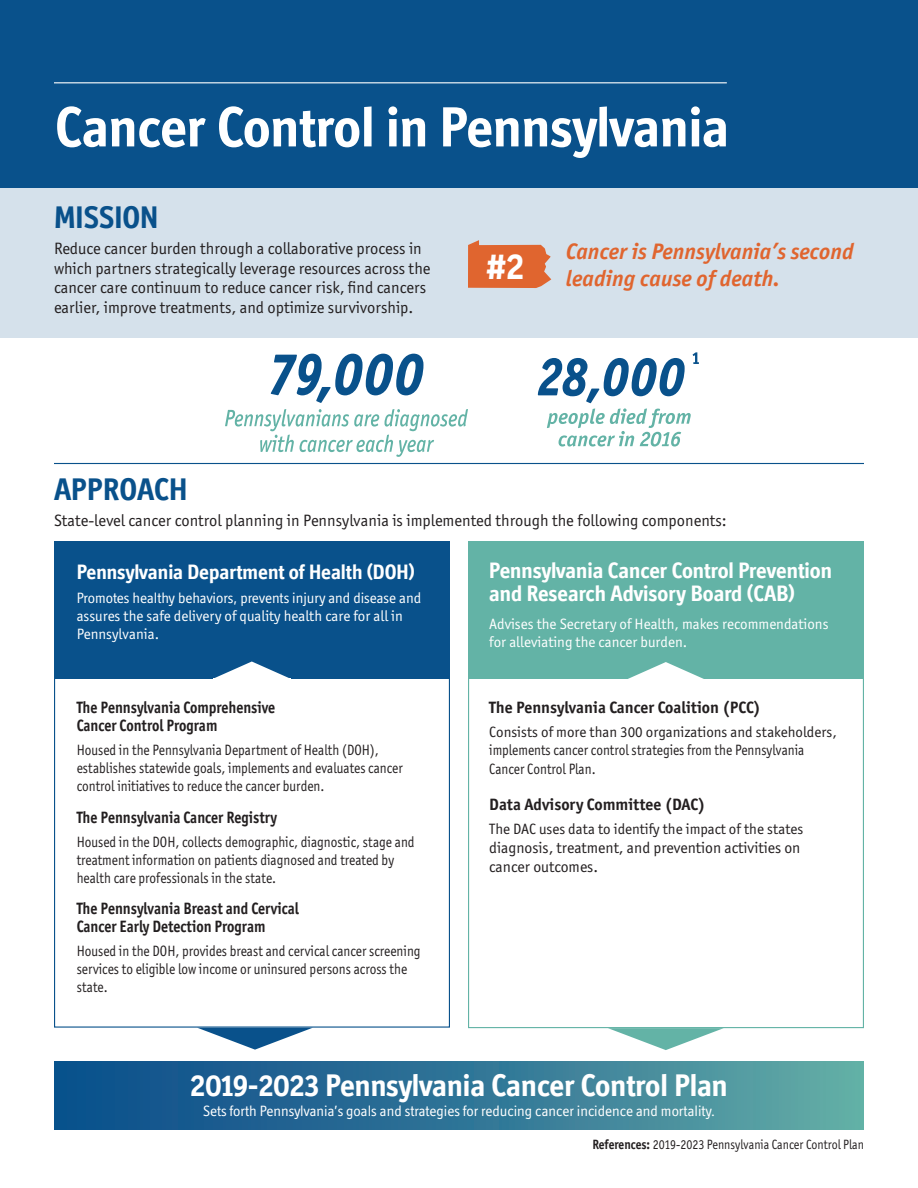
<style>
.page{position:relative;width:918px;height:1188px;background:#fff}
.page>*{position:absolute;margin:0;border:0;box-sizing:border-box;transform-origin:0 0}
.t1{font:700 57px "Officina Display ITC Std";color:#fff}
.t2{font:700 37.5px "Officina Display ITC Std";color:#fff}
.t3{font:700 31.5px "Officina Display ITC Std";letter-spacing:-.005em;color:#fff}
.t4{font:700 31.5px "Officina Display ITC Std";color:#09518b}
.t5{font:700 22.5px/22.5px "Officina Display ITC Std";color:#fff}
.t6{font:italic 700 22.5px "Officina Sans ITC Std";color:#e0652f}
.t7{font:700 21px "Officina Display ITC Std";color:#fff}
.t8{font:16.5px/19.8px "Officina Sans ITC Std";color:#231f20}
.t9{font:700 16.5px/18px "Officina Sans ITC Std";color:#231f20;scale:.89 1}
.t10{font:700 16.5px "Officina Sans ITC Std";color:#231f20}
.t11{font:15.75px/18.9px "Officina Sans ITC Std";color:#231f20}
.t12{font:15px/18px "Officina Sans ITC Std";color:#231f20;scale:.89 1}
.t13{font:15px/18px "Officina Sans ITC Std";color:#fff}
.t14{font:15px/18.5px "Officina Sans ITC Std";color:#231f20}
.t15{font:15px "Officina Display ITC Std";color:#fff}
.t16{font:13.5px "Officina Sans ITC Std";color:#231f20;scale:.89 1}
.s1{font-family:"Officina Display ITC Std"}
.s2{font-weight:700}
</style>
<div class="page">
<div style="left:54px;top:1061px;width:810px;height:69px;background:linear-gradient(to right,#06488a,#61a9a5)"></div>
<div style="left:54px;top:542px;width:396px;height:137px;background:#09518b"></div>
<div style="left:468px;top:542px;width:396px;height:137px;background:#63b3a6"></div>
<div style="left:0;top:173px;width:918px;height:165px;background:#d5e1eb"></div>
<div style="left:0;top:0;width:918px;height:188px;background:#09518b"></div>
<hr style="left:54px;top:82px;width:673px;height:1px;background:#fff">
<svg style="left:468px;top:240px;width:83px;height:48px;background:#de774b"></svg>
<svg style="left:198px;top:1028px;width:114px;height:22px"></svg>
<svg style="left:608px;top:1028px;width:116px;height:22px"></svg>
<svg style="left:628px;top:662px;width:76px;height:17px"></svg>
<svg style="left:213px;top:662px;width:78px;height:17px"></svg>
<hr style="left:54px;top:463px;width:810px;height:1px;background:#09518b">
<svg style="left:225px;top:409px;width:243px;height:48px"></svg>
<svg style="left:271px;top:354px;width:152px;height:49px"></svg>
<svg style="left:538px;top:352px;width:161px;height:95px"></svg>
<p class="t1" style="left:55px;top:94px;width:675px">Cancer Control in Pennsylvania</p>
<p class="t4" style="left:54px;top:199px;width:106px">MISSION</p>
<p class="t8" style="left:54px;top:238px;width:378px">Reduce cancer burden through a collaborative process in which partners strategically leverage resources across the cancer care continuum to reduce cancer risk, find cancers earlier, improve treatments, and optimize survivorship.</p>
<p class="t6" style="left:566px;top:237px;width:289px">Cancer is Pennsylvania’s second</p>
<p class="t2" style="left:486px;top:245px;width:40px">#2</p>
<p class="t6" style="left:566px;top:264px;width:216px">leading cause of death.</p>
<p class="t4" style="left:54px;top:472px;width:135px">APPROACH</p>
<p class="t8" style="left:54px;top:510px;width:674px">State-level cancer control planning in Pennsylvania is implemented through the following components:</p>
<p class="t7" style="left:77px;top:560px;width:340px">Pennsylvania Department of Health (DOH)</p>
<p class="t13" style="left:77px;top:589px;width:346px"><span class="s1">Promotes healthy behaviors, prevents injury and disease</span> and assures the safe delivery of quality health care for all in<br>Pennsylvania.</p>
<p class="t5" style="left:489px;top:559px;width:344px">Pennsylvania Cancer Control Prevention and Research Advisory Board (CAB)</p>
<p class="t13" style="left:489px;top:615px;width:341px">Advises the Secretary of Health, makes recommendations for alleviating the cancer burden.</p>
<p class="t9" style="left:77px;top:699px;width:225px">The Pennsylvania Comprehensive<br>Cancer Control Program</p>
<p class="t12" style="left:77px;top:741px;width:368px">Housed in the Pennsylvania Department of Health (DOH), establishes statewide goals, implements and evaluates cancer control initiatives to reduce the cancer burden.</p>
<p class="t9" style="left:77px;top:808px;width:227px">The Pennsylvania Cancer Registry</p>
<p class="t12" style="left:77px;top:833px;width:381px">Housed in the DOH, collects demographic, diagnostic, stage and treatment information on patients diagnosed and treated by health care professionals in the state.</p>
<p class="t9" style="left:77px;top:900px;width:251px">The Pennsylvania Breast and Cervical<br>Cancer Early Detection Program</p>
<p class="t12" style="left:77px;top:942px;width:388px">Housed in the DOH, provides breast and cervical cancer screening services to eligible low income or uninsured persons across the state.</p>
<p class="t10" style="left:489px;top:697px;width:273px">The Pennsylvania Cancer Coalition (PCC)</p>
<p class="t14" style="left:489px;top:723px;width:349px">Consists of more than 300 organizations and stakeholders, implements cancer control strategies from the Pennsylvania<br>Cancer Control Plan.</p>
<p class="t10" style="left:489px;top:794px;width:218px">Data Advisory Committee (DAC)</p>
<p class="t14" style="left:489px;top:820px;width:316px">The DAC uses data to identify the impact of the states</p>
<p class="t11" style="left:489px;top:838px;width:313px">diagnosis, treatment, and prevention activities on cancer outcomes.</p>
<p class="t3" style="left:190px;top:1067px;width:539px">2019-2023 Pennsylvania Cancer Control Plan</p>
<p class="t15" style="left:203px;top:1102px;width:513px">Sets forth Pennsylvania’s goals and strategies for reducing cancer incidence and mortality.</p>
<p class="t16" style="left:592px;top:1136px;width:307px"><span class="s2">References:</span> 2019-2023 Pennsylvania Cancer Control Plan</p>
</div>
